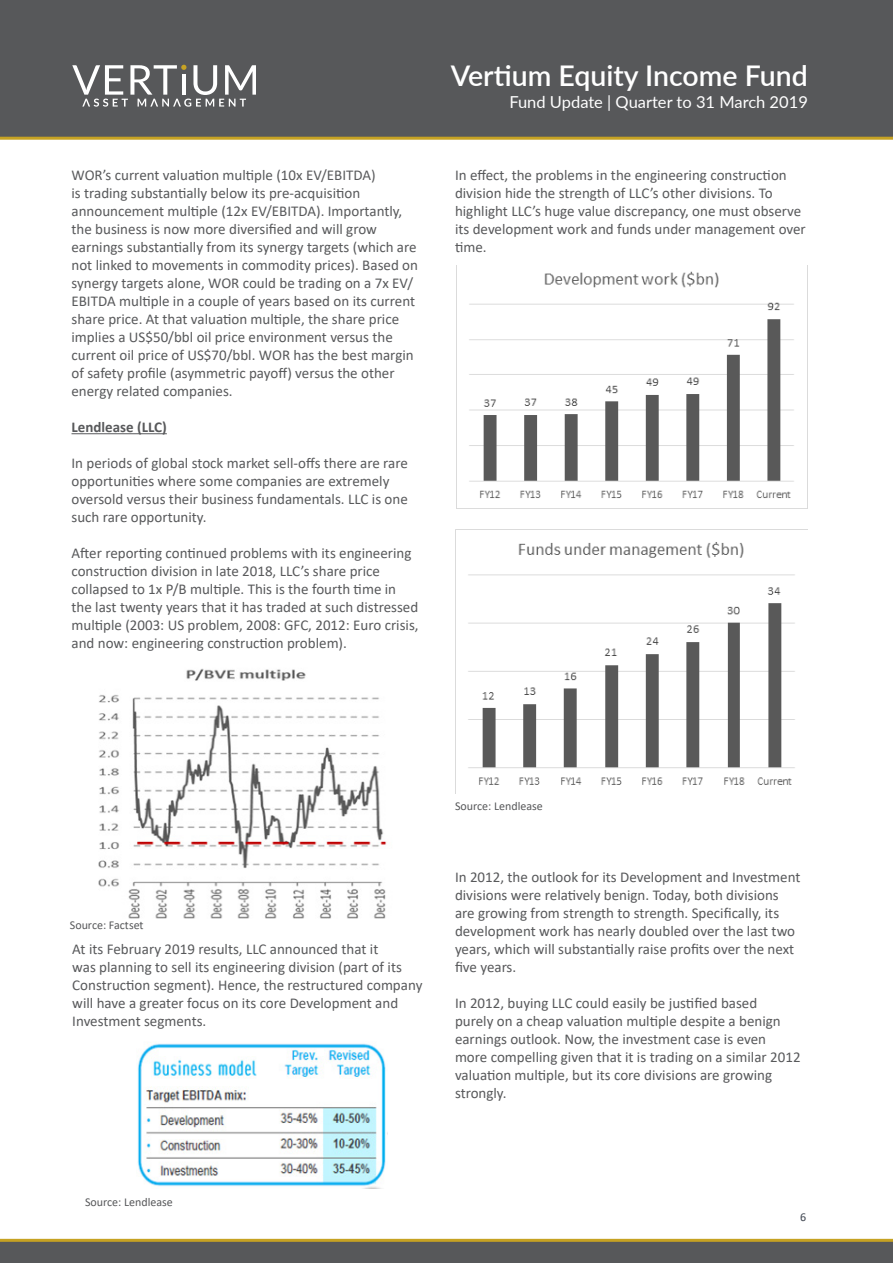
<style>
.page{position:relative;width:893px;height:1263px;background:#fff}
.page>*{position:absolute;margin:0;border:0;box-sizing:border-box;transform-origin:0 0}
.t1{font:600 28.5px "Lato";color:#fff}
.t2{font:16.5px "Lato";color:#fff}
.t3{font:15px/18px "Calibri";color:#58595b}
.t4{font:700 15px "Calibri";color:#58595b}
.t5{font:12px "Calibri";color:#57585a}
.t6{font:12px "Calibri";color:#3e444f}
</style>
<div class="page">
<div style="left:0;top:1240px;width:893px;height:23px;background:#57585a"></div>
<hr style="left:0;top:1239px;width:893px;height:3px;background:#c6a223">
<div style="left:0;top:0;width:893px;height:138px;background:#57585a"></div>
<hr style="left:0;top:137px;width:893px;height:3px;background:#c6a223">
<svg style="left:72px;top:65px;width:184px;height:42px"></svg>
<hr style="left:72px;top:433px;width:95px;height:1px;background:#58595b">
<img style="left:98px;top:668px;width:289px;height:251px">
<img style="left:137px;top:1043px;width:251px;height:145px">
<img style="left:469px;top:271px;width:325px;height:227px">
<img style="left:455px;top:529px;width:353px;height:264px">
<p class="t3" style="left:72px;top:166px;width:348px">WOR’s current valuation multiple (10x EV/EBITDA)<br>is trading substantially below its pre-acquisition announcement multiple (12x EV/EBITDA). Importantly, the business is now more diversified and will grow earnings substantially from its synergy targets (which are not linked to movements in commodity prices). Based on synergy targets alone, WOR could be trading on a 7x EV/ EBITDA multiple in a couple of years based on its current share price. At that valuation multiple, the share price implies a US$50/bbl oil price environment versus the current oil price of US$70/bbl. WOR has the best margin of safety profile (asymmetric payoff) versus the other energy related companies.</p>
<p class="t4" style="left:72px;top:416px;width:97px">Lendlease (LLC)</p>
<p class="t3" style="left:72px;top:454px;width:338px">In periods of global stock market sell-offs there are rare opportunities where some companies are extremely oversold versus their business fundamentals. LLC is one such rare opportunity.</p>
<p class="t3" style="left:72px;top:544px;width:349px">After reporting continued problems with its engineering construction division in late 2018, LLC’s share price collapsed to 1x P/B multiple. This is the fourth time in the last twenty years that it has traded at such distressed multiple (2003: US problem, 2008: GFC, 2012: Euro crisis, and now: engineering construction problem).</p>
<h1 class="t1" style="left:451px;top:55px;width:359px">Vertium Equity Income Fund</h1>
<p class="t2" style="left:509px;top:90px;width:300px">Fund Update | Quarter to 31 March 2019</p>
<p class="t3" style="left:455px;top:166px;width:352px">In effect, the problems in the engineering construction division hide the strength of LLC’s other divisions. To highlight LLC’s huge value discrepancy, one must observe its development work and funds under management over time.</p>
<p class="t5" style="left:70px;top:917px;width:75px">Source: Factset</p>
<p class="t3" style="left:72px;top:940px;width:352px">At its February 2019 results, LLC announced that it<br>was planning to sell its engineering division (part of its Construction segment). Hence, the restructured company will have a greater focus on its core Development and Investment segments.</p>
<p class="t5" style="left:455px;top:798px;width:89px">Source: Lendlease</p>
<p class="t3" style="left:455px;top:868px;width:347px">In 2012, the outlook for its Development and Investment divisions were relatively benign. Today, both divisions are growing from strength to strength. Specifically, its development work has nearly doubled over the last two years, which will substantially raise profits over the next five years.</p>
<p class="t3" style="left:455px;top:994px;width:347px">In 2012, buying LLC could easily be justified based<br>purely on a cheap valuation multiple despite a benign earnings outlook. Now, the investment case is even more compelling given that it is trading on a similar 2012 valuation multiple, but its core divisions are growing strongly.</p>
<p class="t5" style="left:85px;top:1194px;width:89px">Source: Lendlease</p>
<p class="t6" style="left:800px;top:1208px;width:8px">6</p>
</div>
